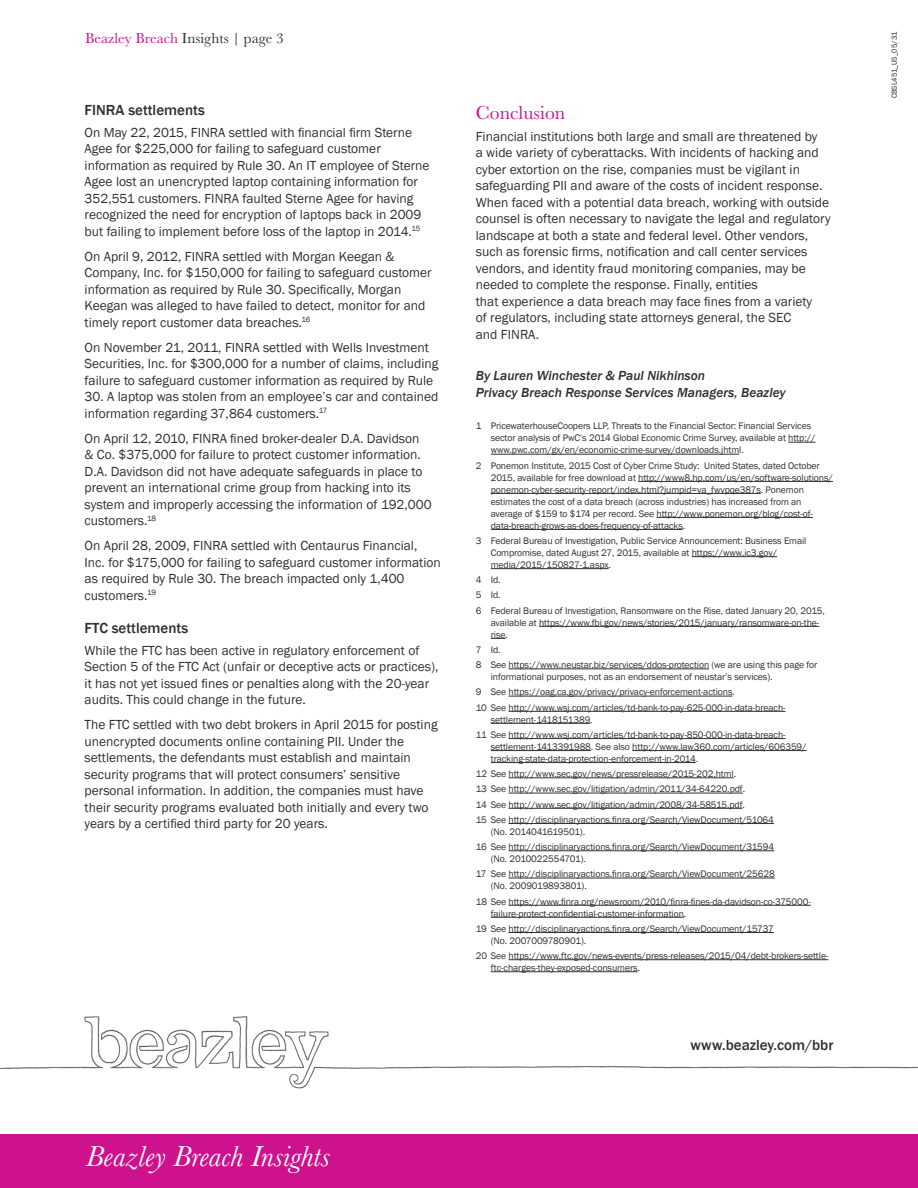
<style>
.page{position:relative;width:918px;height:1188px;background:#fff}
.page>*{position:absolute;margin:0;border:0;box-sizing:border-box;transform-origin:0 0}
.t1{font:italic 30px "Baskerville MT Std";color:#fff}
.Sub_Head{font:19.5px "Baskerville URW";color:#ce118c}
.Sub_Head_Level_2{font:500 15px "Franklin Gothic";color:#312f30}
.t2{font:15px "Baskerville URW";color:#312f30}
.BODY{font:500 15px "Franklin Gothic";color:#312f30}
.Body_Copy{font:13.5px/16.5px "Franklin Gothic";color:#312f30}
.Body_Copy-2{font:italic 500 13.5px/16.5px "Franklin Gothic";color:#312f30}
.Small_Print{font:9.75px/12px "Franklin Gothic";letter-spacing:-.01em;color:#312f30}
.PRINT_CODE{font:7.5px "Franklin Gothic";color:#312f30}
.s1{color:#ce118c}
</style>
<div class="page">
<div style="left:0;top:1134px;width:918px;height:54px;background:#ce118c"></div>
<svg style="left:788px;top:442px;width:27px;height:1px"></svg>
<hr style="left:491px;top:454px;width:248px;height:1px;background:#312f30">
<hr style="left:638px;top:481px;width:195px;height:1px;background:#312f30">
<hr style="left:491px;top:493px;width:270px;height:1px;background:#312f30">
<hr style="left:657px;top:517px;width:156px;height:1px;background:#312f30">
<hr style="left:491px;top:529px;width:192px;height:1px;background:#312f30">
<hr style="left:692px;top:556px;width:85px;height:1px;background:#312f30">
<hr style="left:491px;top:568px;width:118px;height:1px;background:#312f30">
<hr style="left:539px;top:626px;width:280px;height:1px;background:#312f30">
<svg style="left:491px;top:638px;width:14px;height:1px"></svg>
<hr style="left:509px;top:669px;width:200px;height:1px;background:#312f30">
<hr style="left:509px;top:696px;width:223px;height:1px;background:#312f30">
<hr style="left:509px;top:711px;width:277px;height:1px;background:#312f30">
<hr style="left:491px;top:723px;width:99px;height:1px;background:#312f30">
<hr style="left:509px;top:738px;width:277px;height:1px;background:#312f30">
<hr style="left:491px;top:750px;width:100px;height:1px;background:#312f30">
<hr style="left:632px;top:750px;width:175px;height:1px;background:#312f30">
<hr style="left:491px;top:762px;width:205px;height:1px;background:#312f30">
<hr style="left:509px;top:778px;width:225px;height:1px;background:#312f30">
<hr style="left:509px;top:793px;width:234px;height:1px;background:#312f30">
<hr style="left:509px;top:808px;width:234px;height:1px;background:#312f30">
<hr style="left:509px;top:823px;width:265px;height:1px;background:#312f30">
<hr style="left:509px;top:851px;width:265px;height:1px;background:#312f30">
<hr style="left:509px;top:878px;width:266px;height:1px;background:#312f30">
<hr style="left:509px;top:905px;width:302px;height:1px;background:#312f30">
<hr style="left:491px;top:917px;width:193px;height:1px;background:#312f30">
<hr style="left:509px;top:932px;width:265px;height:1px;background:#312f30">
<hr style="left:509px;top:959px;width:319px;height:1px;background:#312f30">
<hr style="left:491px;top:971px;width:147px;height:1px;background:#312f30">
<img style="left:0;top:1016px;width:918px;height:73px">
<p class="t2" style="left:85px;top:30px;width:200px"><span class="s1">Beazley Breach</span> Insights | page 3</p>
<p class="Sub_Head_Level_2" style="left:85px;top:100px;width:122px">FINRA settlements</p>
<p class="Body_Copy" style="left:85px;top:124px;width:346px">On May 22, 2015, FINRA settled with financial firm Sterne Agee for $225,000 for failing to safeguard customer information as required by Rule 30. An IT employee of Sterne Agee lost an unencrypted laptop containing information for 352,551 customers. FINRA faulted Sterne Agee for having recognized the need for encryption of laptops back in 2009 but failing to implement before loss of the laptop in 2014.<sup>15</sup></p>
<p class="Body_Copy" style="left:85px;top:248px;width:349px">On April 9, 2012, FINRA settled with Morgan Keegan &amp; Company, Inc. for $150,000 for failing to safeguard customer information as required by Rule 30. Specifically, Morgan Keegan was alleged to have failed to detect, monitor for and timely report customer data breaches.<sup>16</sup></p>
<p class="Body_Copy" style="left:85px;top:339px;width:355px">On November 21, 2011, FINRA settled with Wells Investment<br>Securities, Inc. for $300,000 for a number of claims, including failure to safeguard customer information as required by Rule</p>
<p class="Body_Copy" style="left:85px;top:389px;width:355px">30. A laptop was stolen from an employee’s car and contained information regarding 37,864 customers.<sup>17</sup></p>
<p class="Body_Copy" style="left:85px;top:430px;width:349px">On April 12, 2010, FINRA fined broker-dealer D.A. Davidson &amp; Co. $375,000 for failure to protect customer information.<br>D.A. Davidson did not have adequate safeguards in place to prevent an international crime group from hacking into its system and improperly accessing the information of 192,000 customers.<sup>18</sup></p>
<p class="Body_Copy" style="left:85px;top:538px;width:358px">On April 28, 2009, FINRA settled with Centaurus Financial, Inc. for $175,000 for failing to safeguard customer information as required by Rule 30. The breach impacted only 1,400 customers.<sup>19</sup></p>
<p class="Sub_Head_Level_2" style="left:85px;top:619px;width:105px">FTC settlements</p>
<p class="Body_Copy" style="left:85px;top:642px;width:355px">While the FTC has been active in regulatory enforcement of Section 5 of the FTC Act (unfair or deceptive acts or practices), it has not yet issued fines or penalties along with the 20-year audits. This could change in the future.</p>
<p class="Body_Copy" style="left:85px;top:717px;width:355px">The FTC settled with two debt brokers in April 2015 for posting unencrypted documents online containing PII. Under the settlements, the defendants must establish and maintain security programs that will protect consumers’ sensitive personal information. In addition, the companies must have their security programs evaluated both initially and every two years by a certified third party for 20 years.</p>
<p class="Sub_Head" style="left:476px;top:101px;width:91px">Conclusion</p>
<p class="Body_Copy" style="left:476px;top:128px;width:356px">Financial institutions both large and small are threatened by<br>a wide variety of cyberattacks. With incidents of hacking and cyber extortion on the rise, companies must be vigilant in safeguarding PII and aware of the costs of incident response.<br>When faced with a potential data breach, working with outside counsel is often necessary to navigate the legal and regulatory landscape at both a state and federal level. Other vendors, such as forensic firms, notification and call center services vendors, and identity fraud monitoring companies, may be needed to complete the response. Finally, entities<br>that experience a data breach may face fines from a variety<br>of regulators, including state attorneys general, the SEC<br>and FINRA.</p>
<p class="Body_Copy-2" style="left:476px;top:368px;width:311px">By Lauren Winchester &amp; Paul Nikhinson<br>Privacy Breach Response Services Managers, Beazley</p>
<p class="Small_Print" style="left:491px;top:420px;width:326px;text-indent:-15px">1 PricewaterhouseCoopers LLP, Threats to the Financial Sector: Financial Services sector analysis of PwC’s 2014 Global Economic Crime Survey, available at http:// www.pwc.com/gx/en/economic-crime-survey/downloads.jhtml.</p>
<p class="Small_Print" style="left:491px;top:460px;width:344px;text-indent:-15px">2 Ponemon Institute, 2015 Cost of Cyber Crime Study: United States, dated October 2015, available for free download at http://www8.hp.com/us/en/software-solutions/ ponemon-cyber-security-report/index.html?jumpid=va_fwvpqe387s. Ponemon estimates the cost of a data breach (across industries) has increased from an average of $159 to $174 per record. See http://www.ponemon.org/blog/cost-of&shy;data-breach-grows-as-does-frequency-of-attacks.</p>
<p class="Small_Print" style="left:491px;top:535px;width:317px;text-indent:-15px">3 Federal Bureau of Investigation, Public Service Announcement: Business Email<br>Compromise, dated August 27, 2015, available at https://www.ic3.gov/ media/2015/150827-1.aspx.</p>
<p class="Small_Print" style="left:476px;top:574px;width:26px">4 Id.</p>
<p class="Small_Print" style="left:476px;top:589px;width:26px">5 Id.</p>
<p class="Small_Print" style="left:491px;top:605px;width:336px;text-indent:-15px">6 Federal Bureau of Investigation, Ransomware on the Rise, dated January 20, 2015, available at https://www.fbi.gov/news/stories/2015/january/ransomware-on-the&shy;rise.</p>
<p class="Small_Print" style="left:476px;top:644px;width:26px">7 Id.</p>
<p class="Small_Print" style="left:491px;top:659px;width:328px;text-indent:-15px">8 See https://www.neustar.biz/services/ddos-protection (we are using this page for informational purposes, not as an endorsement of neustar’s services).</p>
<p class="Small_Print" style="left:476px;top:686px;width:261px">9 See https://oag.ca.gov/privacy/privacy-enforcement-actions.</p>
<p class="Small_Print" style="left:491px;top:702px;width:296px;text-indent:-15px">10 See http://www.wsj.com/articles/td-bank-to-pay-625-000-in-data-breach&shy;settlement-1418151389.</p>
<p class="Small_Print" style="left:491px;top:729px;width:317px;text-indent:-15px">11 See http://www.wsj.com/articles/td-bank-to-pay-850-000-in-data-breach&shy;settlement-1413391988. See also http://www.law360.com/articles/606359/ tracking-state-data-protection-enforcement-in-2014.</p>
<p class="Small_Print" style="left:476px;top:768px;width:262px">12 See http://www.sec.gov/news/pressrelease/2015-202.html.</p>
<p class="Small_Print" style="left:476px;top:783px;width:271px">13 See http://www.sec.gov/litigation/admin/2011/34-64220.pdf.</p>
<p class="Small_Print" style="left:476px;top:799px;width:271px">14 See http://www.sec.gov/litigation/admin/2008/34-58515.pdf.</p>
<p class="Small_Print" style="left:491px;top:814px;width:285px;text-indent:-15px">15 See http://disciplinaryactions.finra.org/Search/ViewDocument/51064 (No. 2014041619501).</p>
<p class="Small_Print" style="left:491px;top:841px;width:285px;text-indent:-15px">16 See http://disciplinaryactions.finra.org/Search/ViewDocument/31594 (No. 2010022554701).</p>
<p class="Small_Print" style="left:491px;top:868px;width:286px;text-indent:-15px">17 See http://disciplinaryactions.finra.org/Search/ViewDocument/25628 (No. 2009019893801).</p>
<p class="Small_Print" style="left:491px;top:895px;width:322px;text-indent:-15px">18 See https://www.finra.org/newsroom/2010/finra-fines-da-davidson-co-375000- failure-protect-confidential-customer-information.</p>
<p class="Small_Print" style="left:491px;top:923px;width:284px;text-indent:-15px">19 See http://disciplinaryactions.finra.org/Search/ViewDocument/15737 (No. 2007009780901).</p>
<p class="Small_Print" style="left:491px;top:950px;width:339px;text-indent:-15px">20 See https://www.ftc.gov/news-events/press-releases/2015/04/debt-brokers-settle&shy;ftc-charges-they-exposed-consumers.</p>
<p class="BODY" style="left:690px;top:1036px;width:144px">www.beazley.com/bbr</p>
<h1 class="t1" style="left:85px;top:1139px;width:246px">Beazley Breach Insights</h1>
<p class="PRINT_CODE" style="left:890px;top:98px;width:68px;rotate:-90deg">CBSL451_US_05/31</p>
</div>
